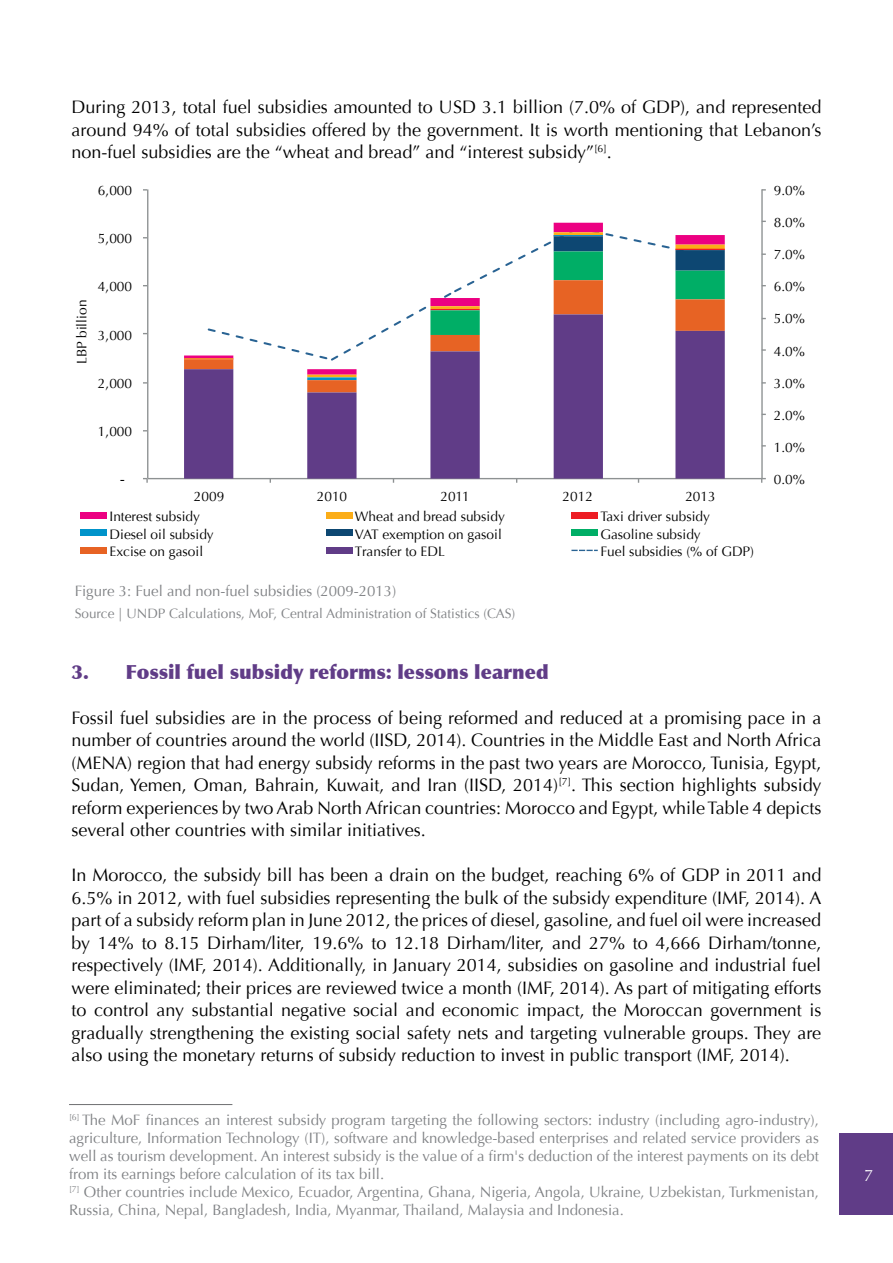
<style>
.page{position:relative;width:893px;height:1263px;background:#fff}
.page>*{position:absolute;margin:0;border:0;box-sizing:border-box;transform-origin:0 0}
.t1{font:900 19.5px "Optima";color:#603c87}
.t2{font:18px/22.5px "Optima";color:#000;text-align:justify}
.t3{font:16.5px "Optima";color:#fff}
.t4{font:15px/18px "Optima";color:#808285}
.t5{font:13.65px "Optima";color:#000}
.t6{font:13.65px "Arial";color:#000}
.t7{font:13.5px "Optima";color:#808285}
</style>
<div class="page">
<div style="left:839px;top:1133px;width:54px;height:82px;background:#603c87"></div>
<hr style="left:69px;top:1104px;width:163px;height:1px;background:#6d6e71">
<hr style="left:761px;top:189px;width:2px;height:290px;background:#8d9192">
<hr style="left:147px;top:189px;width:1px;height:290px;background:#8d9192">
<hr style="left:148px;top:478px;width:614px;height:1px;background:#8d9192">
<svg style="left:143px;top:478px;width:5px;height:5px"></svg>
<svg style="left:761px;top:478px;width:5px;height:5px"></svg>
<svg style="left:571px;top:550px;width:27px;height:1px"></svg>
<svg style="left:553px;top:223px;width:50px;height:9px"></svg>
<div style="left:81px;top:512px;width:26px;height:6px;background:#ec0082"></div>
<div style="left:326px;top:512px;width:26px;height:6px;background:#fbad18"></div>
<div style="left:571px;top:512px;width:27px;height:6px;background:#ed1d24"></div>
<hr style="left:554px;top:235px;width:49px;height:1px;background:#0093ca">
<div style="left:81px;top:529px;width:26px;height:7px;background:#0093ca"></div>
<div style="left:326px;top:529px;width:26px;height:7px;background:#0d4772"></div>
<svg style="left:479px;top:236px;width:246px;height:44px"></svg>
<div style="left:571px;top:529px;width:27px;height:7px;background:#00ae66"></div>
<svg style="left:412px;top:280px;width:313px;height:34px"></svg>
<div style="left:81px;top:547px;width:26px;height:7px;background:#e76324"></div>
<svg style="left:184px;top:314px;width:541px;height:165px"></svg>
<div style="left:326px;top:547px;width:26px;height:7px;background:#603c87"></div>
<p class="t2" style="left:72px;top:96px;width:751px">During 2013, total fuel subsidies amounted to USD 3.1 billion (7.0% of GDP), and represented around 94% of total subsidies offered by the government. It is worth mentioning that Lebanon’s non-fuel subsidies are the “wheat and bread” and “interest subsidy”<sup>[6]</sup>.</p>
<p class="t5" style="left:98px;top:182px;width:36px">6,000</p>
<p class="t5" style="left:98px;top:231px;width:36px">5,000</p>
<p class="t5" style="left:74px;top:364px;width:66px;rotate:-90deg">LBP billion</p>
<p class="t5" style="left:98px;top:279px;width:36px">4,000</p>
<p class="t5" style="left:98px;top:327px;width:36px">3,000</p>
<p class="t5" style="left:98px;top:375px;width:36px">2,000</p>
<p class="t5" style="left:98px;top:423px;width:36px">1,000</p>
<p class="t6" style="left:120px;top:470px;width:6px">-</p>
<p class="t5" style="left:194px;top:488px;width:32px">2009</p>
<p class="t5" style="left:317px;top:488px;width:32px">2010</p>
<p class="t5" style="left:440px;top:488px;width:31px">2011</p>
<p class="t5" style="left:562px;top:488px;width:32px">2012</p>
<p class="t5" style="left:685px;top:488px;width:32px">2013</p>
<p class="t5" style="left:110px;top:509px;width:92px">Interest subsidy</p>
<p class="t5" style="left:355px;top:509px;width:151px">Wheat and bread subsidy</p>
<p class="t5" style="left:600px;top:509px;width:111px">Taxi driver subsidy</p>
<p class="t5" style="left:110px;top:526px;width:106px">Diesel oil subsidy</p>
<p class="t5" style="left:355px;top:526px;width:148px">VAT exemption on gasoil</p>
<p class="t5" style="left:600px;top:526px;width:102px">Gasoline subsidy</p>
<p class="t5" style="left:110px;top:544px;width:95px">Excise on gasoil</p>
<p class="t5" style="left:355px;top:544px;width:92px">Transfer to EDL</p>
<p class="t5" style="left:600px;top:544px;width:155px">Fuel subsidies (% of GDP)</p>
<p class="t4" style="left:75px;top:582px;width:323px">Figure 3: Fuel and non-fuel subsidies (2009-2013)</p>
<p class="t7" style="left:75px;top:606px;width:442px">Source | UNDP Calculations, MoF, Central Administration of Statistics (CAS)</p>
<p class="t5" style="left:774px;top:182px;width:33px">9.0%</p>
<p class="t5" style="left:774px;top:214px;width:33px">8.0%</p>
<p class="t5" style="left:774px;top:247px;width:33px">7.0%</p>
<p class="t5" style="left:774px;top:279px;width:33px">6.0%</p>
<p class="t5" style="left:774px;top:311px;width:33px">5.0%</p>
<p class="t5" style="left:774px;top:343px;width:33px">4.0%</p>
<p class="t5" style="left:774px;top:375px;width:33px">3.0%</p>
<p class="t5" style="left:774px;top:407px;width:33px">2.0%</p>
<p class="t5" style="left:774px;top:439px;width:33px">1.0%</p>
<p class="t5" style="left:774px;top:471px;width:33px">0.0%</p>
<p class="t1" style="left:72px;top:660px;width:479px">3. Fossil fuel subsidy reforms: lessons learned</p>
<p class="t2" style="left:72px;top:707px;width:751px">Fossil fuel subsidies are in the process of being reformed and reduced at a promising pace in a number of countries around the world (IISD, 2014). Countries in the Middle East and North Africa (MENA) region that had energy subsidy reforms in the past two years are Morocco, Tunisia, Egypt, Sudan, Yemen, Oman, Bahrain, Kuwait, and Iran (IISD, 2014)<sup>[7]</sup>. This section highlights subsidy reform experiences by two Arab North African countries: Morocco and Egypt, while Table 4 depicts several other countries with similar initiatives.</p>
<p class="t2" style="left:72px;top:864px;width:751px">In Morocco, the subsidy bill has been a drain on the budget, reaching 6% of GDP in 2011 and 6.5% in 2012, with fuel subsidies representing the bulk of the subsidy expenditure (IMF, 2014). A part of a subsidy reform plan in June 2012, the prices of diesel, gasoline, and fuel oil were increased by 14% to 8.15 Dirham/liter, 19.6% to 12.18 Dirham/liter, and 27% to 4,666 Dirham/tonne, respectively (IMF, 2014). Additionally, in January 2014, subsidies on gasoline and industrial fuel were eliminated; their prices are reviewed twice a month (IMF, 2014). As part of mitigating efforts to control any substantial negative social and economic impact, the Moroccan government is gradually strengthening the existing social safety nets and targeting vulnerable groups. They are also using the monetary returns of subsidy reduction to invest in public transport (IMF, 2014).</p>
<p class="t4" style="left:69px;top:1111px;width:751px"><sup>[6]</sup> The MoF finances an interest subsidy program targeting the following sectors: industry (including agro-industry), agriculture, Information Technology (IT), software and knowledge-based enterprises and related service providers as well as tourism development. An interest subsidy is the value of a firm's deduction of the interest payments on its debt from its earnings before calculation of its tax bill.<br><sup>[7]</sup> Other countries include Mexico, Ecuador, Argentina, Ghana, Nigeria, Angola, Ukraine, Uzbekistan, Turkmenistan, Russia, China, Nepal, Bangladesh, India, Myanmar, Thailand, Malaysia and Indonesia.</p>
<p class="t3" style="left:864px;top:1165px;width:11px">7</p>
</div>
